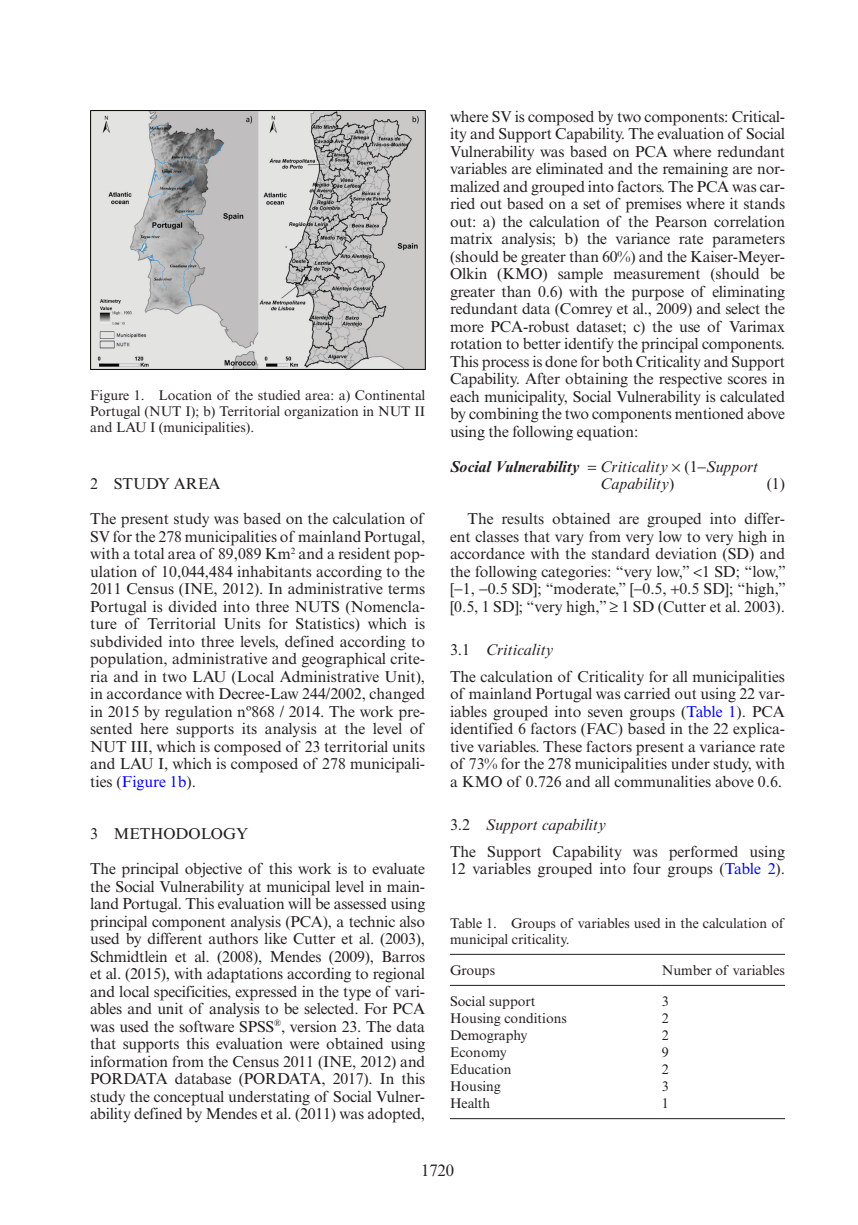
<style>
.page{position:relative;width:858px;height:1225px;background:#fff}
.page>*{position:absolute;margin:0;border:0;box-sizing:border-box;transform-origin:0 0}
.t1{font:16.62px "Times NRMT Pro";color:#231f20}
.t2{font:15.75px/17.5px "Times NRMT Pro";color:#231f20;text-align:justify}
.t3{font:italic 15.75px/17.5px "Times NRMT Pro";color:#231f20}
.t4{font:italic 700 15.75px "Times NRMT Pro";color:#231f20}
.t5{font:14px/15.8px "Times NRMT Pro";color:#231f20;text-align:justify}
.s1{color:#00f}
.s2{font-style:normal}
.s3{font-style:italic}
</style>
<div class="page">
<img style="left:90px;top:110px;width:335px;height:259px">
<hr style="left:450px;top:954px;width:212px;height:1px;background:#231f20">
<hr style="left:662px;top:954px;width:123px;height:1px;background:#231f20">
<hr style="left:450px;top:985px;width:212px;height:1px;background:#231f20">
<hr style="left:662px;top:985px;width:123px;height:1px;background:#231f20">
<hr style="left:450px;top:1118px;width:212px;height:1px;background:#231f20">
<hr style="left:662px;top:1118px;width:123px;height:1px;background:#231f20">
<p class="t5" style="left:90px;top:389px;width:336px">Figure 1. Location of the studied area: a) Continental Portugal (NUT I); b) Territorial organization in NUT II and LAU I (municipalities).</p>
<p class="t2" style="left:90px;top:476px;width:132px">2 STUDY AREA</p>
<p class="t2" style="left:90px;top:511px;width:336px">The present study was based on the calculation of SV for the 278 municipalities of mainland Portugal, with a total area of 89,089 Km<sup>2</sup> and a resident pop&shy;ulation of 10,044,484 inhabitants according to the 2011 Census (INE, 2012). In administrative terms Portugal is divided into three NUTS (Nomencla&shy;ture of Territorial Units for Statistics) which is subdivided into three levels, defined according to population, administrative and geographical crite&shy;ria and in two LAU (Local Administrative Unit), in accordance with Decree-Law 244/2002, changed in 2015 by regulation nº868 / 2014. The work pre&shy;sented here supports its analysis at the level of NUT III, which is composed of 23 territorial units and LAU I, which is composed of 278 municipali&shy;ties (<span class="s1">Figure 1b</span>).</p>
<p class="t2" style="left:90px;top:826px;width:159px">3 METHODOLOGY</p>
<p class="t2" style="left:90px;top:861px;width:336px">The principal objective of this work is to evaluate the Social Vulnerability at municipal level in main&shy;land Portugal. This evaluation will be assessed using principal component analysis (PCA), a technic also used by different authors like Cutter et al. (2003), Schmidtlein et al. (2008), Mendes (2009), Barros et al. (2015), with adaptations according to regional and local specificities, expressed in the type of vari&shy;ables and unit of analysis to be selected. For PCA was used the software SPSS<sup>®</sup>, version 23. The data that supports this evaluation were obtained using information from the Census 2011 (INE, 2012) and PORDATA database (PORDATA, 2017). In this study the conceptual understating of Social Vulner&shy;ability defined by Mendes et al. (2011) was adopted,</p>
<p class="t2" style="left:450px;top:108px;width:336px">where SV is composed by two components: Critical&shy;ity and Support Capability. The evaluation of Social Vulnerability was based on PCA where redundant variables are eliminated and the remaining are nor&shy;malized and grouped into factors. The PCA was car&shy;ried out based on a set of premises where it stands out: a) the calculation of the Pearson correlation matrix analysis; b) the variance rate parameters (should be greater than 60%) and the Kaiser-Meyer-Olkin (KMO) sample measurement (should be greater than 0.6) with the purpose of eliminating redundant data (Comrey et al., 2009) and select the more PCA-robust dataset; c) the use of Varimax rotation to better identify the principal components.<br>This process is done for both Criticality and Support Capability. After obtaining the respective scores in each municipality, Social Vulnerability is calculated by combining the two components mentioned above using the following equation:</p>
<p class="t4" style="left:450px;top:457px;width:131px">Social Vulnerability</p>
<p class="t3" style="left:600px;top:458px;width:159px">Criticality <span class="s2">(1</span> Support<br>Capability<span class="s2">)</span></p>
<p class="t2" style="left:766px;top:476px;width:20px">(1)</p>
<p class="t2" style="left:450px;top:511px;width:337px;text-indent:18px">The results obtained are grouped into differ&shy;ent classes that vary from very low to very high in accordance with the standard deviation (SD) and the following categories: “very low,” 1 SD; “low,” [ 1, 0.5 SD]; “moderate,” [ 0.5, 0.5 SD]; “high,” [0.5, 1 SD]; “very high,” ≥ 1 SD (Cutter et al. 2003).</p>
<p class="t2" style="left:450px;top:638px;width:336px;line-height:26.2px">3.1 <span class="s3">Criticality<br></span>The calculation of Criticality for all municipalities</p>
<p class="t2" style="left:450px;top:686px;width:336px">of mainland Portugal was carried out using 22 var&shy;iables grouped into seven groups (<span class="s1">Table 1</span>). PCA identified 6 factors (FAC) based in the 22 explica&shy;tive variables. These factors present a variance rate of 73% for the 278 municipalities under study, with a KMO of 0.726 and all communalities above 0.6.</p>
<p class="t2" style="left:450px;top:813px;width:336px;line-height:26.2px">3.2 <span class="s3">Support capability<br></span>The Support Capability was performed using</p>
<p class="t2" style="left:450px;top:861px;width:336px">12 variables grouped into four groups (<span class="s1">Table 2</span>).</p>
<p class="t5" style="left:450px;top:916px;width:335px">Table 1. Groups of variables used in the calculation of municipal criticality.</p>
<p class="t5" style="left:450px;top:963px;width:47px">Groups</p>
<p class="t5" style="left:662px;top:963px;width:124px">Number of variables</p>
<p class="t5" style="left:450px;top:994px;width:87px">Social support</p>
<p class="t5" style="left:662px;top:994px;width:8px">3</p>
<p class="t5" style="left:450px;top:1011px;width:118px">Housing conditions</p>
<p class="t5" style="left:662px;top:1011px;width:8px">2</p>
<p class="t5" style="left:450px;top:1028px;width:79px">Demography</p>
<p class="t5" style="left:662px;top:1028px;width:8px">2</p>
<p class="t5" style="left:450px;top:1045px;width:58px">Economy</p>
<p class="t5" style="left:662px;top:1045px;width:8px">9</p>
<p class="t5" style="left:450px;top:1062px;width:63px">Education</p>
<p class="t5" style="left:662px;top:1062px;width:8px">2</p>
<p class="t5" style="left:450px;top:1079px;width:52px">Housing</p>
<p class="t5" style="left:662px;top:1079px;width:8px">3</p>
<p class="t5" style="left:450px;top:1096px;width:42px">Health</p>
<p class="t5" style="left:662px;top:1096px;width:8px">1</p>
<p class="t1" style="left:421px;top:1160px;width:35px">1720</p>
</div>
